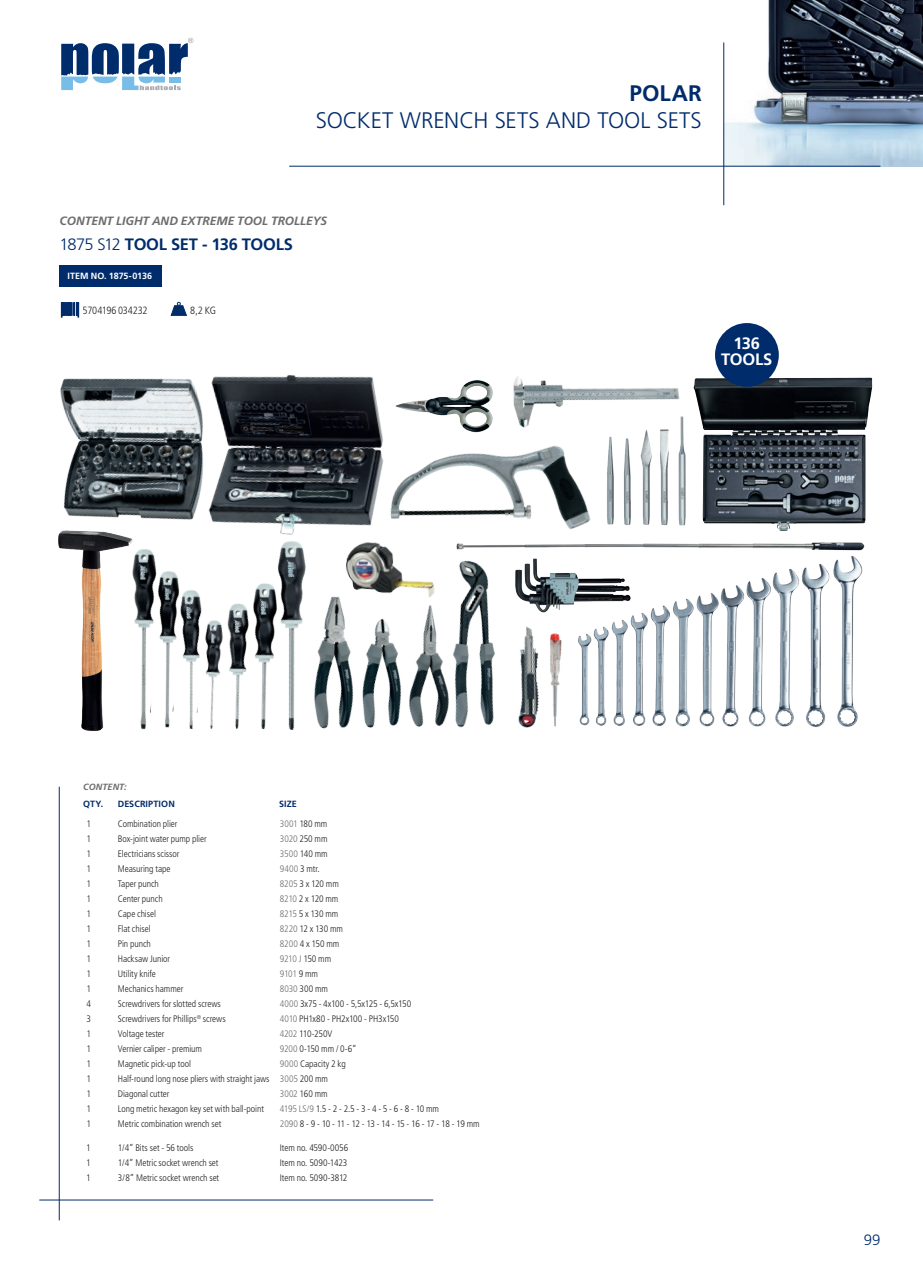
<style>
.page{position:relative;width:923px;height:1263px;background:#fff}
.page>*{position:absolute;margin:0;border:0;box-sizing:border-box;transform-origin:0 0}
.t1{font:300 22.5px "Frutiger";color:#002c6b}
.t2{font:700 22.5px "Frutiger";letter-spacing:.01em;color:#002c6b}
.t3{font:700 16.5px "Frutiger";letter-spacing:-.015em;color:#002c6b}
.t4{font:700 16.5px/15.6px "Frutiger";letter-spacing:-.015em;color:#fff;text-align:center}
.t5{font:300 15px "Frutiger";color:#002c6b}
.t6{font:italic 700 12px "Frutiger";color:#6c6d70}
.t7{font:300 condensed 10.5px "Frutiger";letter-spacing:-.02em;color:#231f20}
.t8{font:300 condensed 9.45px "Frutiger";letter-spacing:-.005em;color:#231f20}
.t9{font:300 condensed 9.45px "Frutiger";letter-spacing:-.025em;color:#231f20}
.t10{font:300 condensed 9.45px "Frutiger";letter-spacing:-.045em;color:#231f20}
.t11{font:300 condensed 9.45px "Frutiger";letter-spacing:-.04em;color:#6c6d70}
.t12{font:300 condensed 9.45px "Frutiger";letter-spacing:-.03em;color:#231f20}
.t13{font:700 9px "Frutiger";letter-spacing:.01em;color:#002c6b}
.t14{font:700 9px "Frutiger";color:#fff}
.t15{font:italic 700 9px "Frutiger";letter-spacing:.01em;color:#6c6d70}
.s1{font-weight:300}
.s2{color:#6c6d70}
.s3{color:#231f20}
</style>
<div class="page">
<img style="left:724px;top:0;width:199px;height:166px">
<img style="left:247px;top:374px;width:129px;height:159px">
<img style="left:60px;top:376px;width:187px;height:147px">
<img style="left:693px;top:377px;width:174px;height:149px">
<img style="left:58px;top:522px;width:80px;height:209px">
<img style="left:459px;top:380px;width:34px;height:16px">
<img style="left:556px;top:633px;width:6px;height:84px">
<img style="left:346px;top:542px;width:63px;height:47px">
<img style="left:578px;top:569px;width:285px;height:159px">
<img style="left:129px;top:545px;width:28px;height:186px">
<img style="left:158px;top:571px;width:21px;height:157px">
<img style="left:178px;top:586px;width:24px;height:143px">
<img style="left:199px;top:615px;width:24px;height:114px">
<img style="left:227px;top:603px;width:22px;height:126px">
<img style="left:253px;top:583px;width:21px;height:146px">
<img style="left:274px;top:533px;width:32px;height:103px">
<img style="left:513px;top:376px;width:166px;height:20px">
<img style="left:622px;top:526px;width:243px;height:43px">
<img style="left:275px;top:589px;width:95px;height:141px">
<img style="left:334px;top:612px;width:36px;height:118px">
<img style="left:370px;top:587px;width:39px;height:141px">
<img style="left:409px;top:578px;width:86px;height:150px">
<img style="left:622px;top:396px;width:84px;height:146px">
<img style="left:370px;top:396px;width:252px;height:182px">
<img style="left:518px;top:626px;width:38px;height:102px">
<img style="left:505px;top:556px;width:142px;height:57px">
<svg style="left:61px;top:38px;width:132px;height:52px"></svg>
<hr style="left:723px;top:42px;width:1px;height:163px;background:#002c6b">
<hr style="left:289px;top:166px;width:591px;height:1px;background:#002c6b">
<div style="left:715px;top:323px;width:64px;height:64px;background:#002c6b;border-radius:50%"></div>
<svg style="left:171px;top:301px;width:16px;height:15px"></svg>
<svg style="left:61px;top:303px;width:18px;height:14px"></svg>
<hr style="left:59px;top:787px;width:1px;height:433px;background:#002c6b">
<hr style="left:39px;top:1199px;width:394px;height:1px;background:#002c6b">
<div style="left:59px;top:266px;width:103px;height:21px;background:#002c6b"></div>
<h1 class="t2" style="left:629px;top:80px;width:74px">POLAR</h1>
<h1 class="t1" style="left:316px;top:108px;width:387px">SOCKET WRENCH SETS AND TOOL SETS</h1>
<p class="t6" style="left:59px;top:214px;width:269px">CONTENT LIGHT AND EXTREME TOOL TROLLEYS</p>
<h2 class="t3" style="left:59px;top:235px;width:235px"><span class="s1">1875 S12</span> TOOL SET - 136 TOOLS</h2>
<p class="t14" style="left:67px;top:271px;width:86px">ITEM NO. 1875-0136</p>
<p class="t7" style="left:83px;top:304px;width:66px">5704196 034232</p>
<p class="t7" style="left:190px;top:304px;width:27px">8,2 KG</p>
<h2 class="t4" style="left:721px;top:336px;width:53px">136<br>TOOLS</h2>
<p class="t15" style="left:83px;top:782px;width:45px">CONTENT:</p>
<p class="t8" style="left:86px;top:819px;width:6px">1</p>
<p class="t8" style="left:118px;top:819px;width:61px">Combination plier</p>
<p class="t8" style="left:280px;top:819px;width:49px"><span class="s2">3001</span> 180 mm</p>
<p class="t8" style="left:86px;top:834px;width:6px">1</p>
<p class="t8" style="left:118px;top:834px;width:90px">Box-joint water pump plier</p>
<p class="t8" style="left:280px;top:834px;width:49px"><span class="s2">3020</span> 250 mm</p>
<p class="t8" style="left:86px;top:849px;width:6px">1</p>
<p class="t8" style="left:118px;top:849px;width:63px">Electricians scissor</p>
<p class="t8" style="left:280px;top:849px;width:49px"><span class="s2">3500</span> 140 mm</p>
<p class="t8" style="left:86px;top:864px;width:6px">1</p>
<p class="t8" style="left:118px;top:864px;width:54px">Measuring tape</p>
<p class="t8" style="left:280px;top:864px;width:41px"><span class="s2">9400</span> 3 mtr.</p>
<p class="t8" style="left:86px;top:879px;width:6px">1</p>
<p class="t8" style="left:118px;top:879px;width:43px">Taper punch</p>
<p class="t8" style="left:280px;top:879px;width:60px"><span class="s2">8205</span> 3 x 120 mm</p>
<p class="t8" style="left:86px;top:894px;width:6px">1</p>
<p class="t8" style="left:118px;top:894px;width:46px">Center punch</p>
<p class="t9" style="left:280px;top:894px;width:60px"><span class="s2">8210</span> 2 x 120 mm</p>
<p class="t8" style="left:86px;top:909px;width:6px">1</p>
<p class="t8" style="left:118px;top:909px;width:40px">Cape chisel</p>
<p class="t12" style="left:280px;top:909px;width:60px"><span class="s2">8215</span> 5 x 130 mm</p>
<p class="t8" style="left:86px;top:924px;width:6px">1</p>
<p class="t8" style="left:118px;top:924px;width:34px">Flat chisel</p>
<p class="t8" style="left:280px;top:924px;width:65px"><span class="s2">8220</span> 12 x 130 mm</p>
<p class="t8" style="left:86px;top:939px;width:6px">1</p>
<p class="t8" style="left:118px;top:939px;width:35px">Pin punch</p>
<p class="t8" style="left:280px;top:939px;width:61px"><span class="s2">8200</span> 4 x 150 mm</p>
<p class="t8" style="left:86px;top:954px;width:6px">1</p>
<p class="t8" style="left:118px;top:954px;width:54px">Hacksaw Junior</p>
<p class="t11" style="left:280px;top:954px;width:53px">9210 J <span class="s3">150 mm</span></p>
<p class="t8" style="left:86px;top:969px;width:6px">1</p>
<p class="t8" style="left:118px;top:969px;width:40px">Utility knife</p>
<p class="t11" style="left:280px;top:969px;width:40px">9101 <span class="s3">9 mm</span></p>
<p class="t8" style="left:86px;top:984px;width:6px">1</p>
<p class="t8" style="left:118px;top:984px;width:67px">Mechanics hammer</p>
<p class="t8" style="left:280px;top:984px;width:50px"><span class="s2">8030</span> 300 mm</p>
<p class="t8" style="left:86px;top:999px;width:6px">4</p>
<p class="t8" style="left:118px;top:999px;width:105px">Screwdrivers for slotted screws</p>
<p class="t8" style="left:280px;top:999px;width:133px"><span class="s2">4000</span> 3x75 - 4x100 - 5,5x125 - 6,5x150</p>
<p class="t8" style="left:86px;top:1014px;width:6px">3</p>
<p class="t8" style="left:118px;top:1014px;width:109px">Screwdrivers for Phillips<sup>®</sup> screws</p>
<p class="t8" style="left:280px;top:1014px;width:121px"><span class="s2">4010</span> PH1x80 - PH2x100 - PH3x150</p>
<p class="t8" style="left:86px;top:1029px;width:6px">1</p>
<p class="t8" style="left:118px;top:1029px;width:48px">Voltage tester</p>
<p class="t9" style="left:280px;top:1029px;width:54px"><span class="s2">4202</span> 110-250V</p>
<p class="t8" style="left:86px;top:1044px;width:6px">1</p>
<p class="t8" style="left:118px;top:1044px;width:86px">Vernier caliper - premium</p>
<p class="t8" style="left:280px;top:1044px;width:78px"><span class="s2">9200</span> 0-150 mm / 0-6”</p>
<p class="t8" style="left:86px;top:1059px;width:6px">1</p>
<p class="t8" style="left:118px;top:1059px;width:75px">Magnetic pick-up tool</p>
<p class="t8" style="left:280px;top:1059px;width:67px"><span class="s2">9000</span> Capacity 2 kg</p>
<p class="t8" style="left:86px;top:1074px;width:6px">1</p>
<p class="t8" style="left:118px;top:1074px;width:212px">Half-round long nose pliers with straight jaws <span class="s2">3005</span> 200 mm</p>
<p class="t8" style="left:86px;top:1089px;width:6px">1</p>
<p class="t8" style="left:118px;top:1089px;width:53px">Diagonal cutter</p>
<p class="t8" style="left:280px;top:1089px;width:49px"><span class="s2">3002</span> 160 mm</p>
<p class="t8" style="left:86px;top:1104px;width:6px">1</p>
<p class="t8" style="left:118px;top:1104px;width:148px">Long metric hexagon key set with ball-point</p>
<p class="t9" style="left:280px;top:1104px;width:161px"><span class="s2">4195 LS/9</span> 1.5 - 2 - 2.5 - 3 - 4 - 5 - 6 - 8 - 10 mm</p>
<p class="t8" style="left:86px;top:1119px;width:6px">1</p>
<p class="t8" style="left:118px;top:1119px;width:105px">Metric combination wrench set</p>
<p class="t10" style="left:280px;top:1119px;width:201px"><span class="s2">2090</span> 8 - 9 - 10 - 11 - 12 - 13 - 14 - 15 - 16 - 17 - 18 - 19 mm</p>
<p class="t8" style="left:86px;top:1143px;width:6px">1</p>
<p class="t8" style="left:118px;top:1143px;width:77px">1/4” Bits set - 56 tools</p>
<p class="t8" style="left:280px;top:1143px;width:70px">Item no. 4590-0056</p>
<p class="t8" style="left:86px;top:1158px;width:6px">1</p>
<p class="t8" style="left:118px;top:1158px;width:102px">1/4” Metric socket wrench set</p>
<p class="t8" style="left:280px;top:1158px;width:69px">Item no. 5090-1423</p>
<p class="t8" style="left:86px;top:1173px;width:6px">1</p>
<p class="t8" style="left:118px;top:1173px;width:103px">3/8” Metric socket wrench set</p>
<p class="t8" style="left:280px;top:1173px;width:69px">Item no. 5090-3812</p>
<p class="t13" style="left:83px;top:799px;width:22px">QTY.</p>
<p class="t13" style="left:118px;top:799px;width:59px">DESCRIPTION</p>
<p class="t13" style="left:279px;top:799px;width:19px">SIZE</p>
<h3 class="t5" style="left:863px;top:1231px;width:18px">99</h3>
</div>
